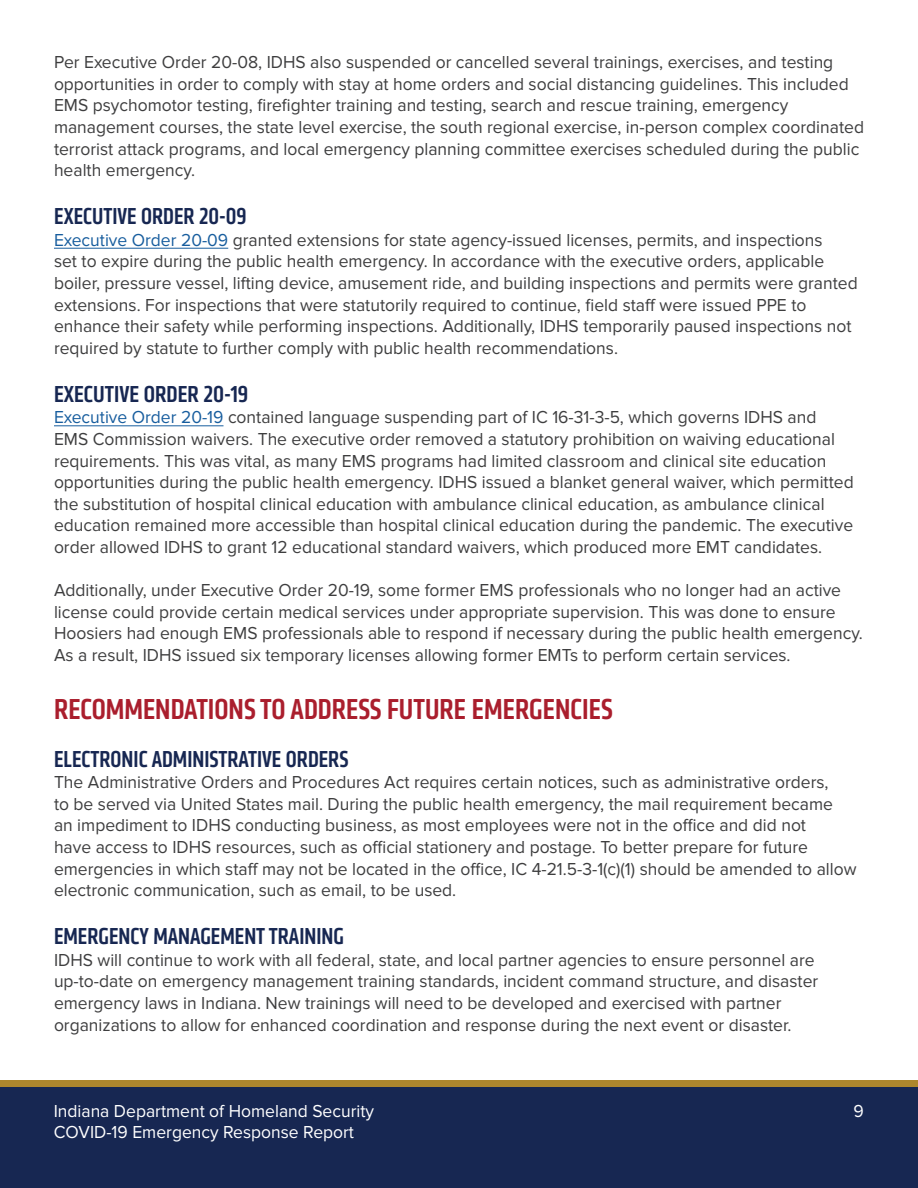
<style>
.page{position:relative;width:918px;height:1188px;background:#fff}
.page>*{position:absolute;margin:0;border:0;box-sizing:border-box;transform-origin:0 0}
.t1{font:500 condensed 30px "Klavika";color:#aa1e2d}
.t2{font:500 condensed 24px "Klavika";color:#172752}
.t3{font:18px/21.6px "Proxima Nova";color:#3e3e3f}
.t4{font:18px "Proxima Nova";color:#fff}
.s1{color:#175d9e}
</style>
<div class="page">
<div style="left:0;top:1080px;width:918px;height:100px;background:#ae872d"></div>
<div style="left:0;top:1088px;width:918px;height:100px;background:#172752"></div>
<hr style="left:54px;top:248px;width:174px;height:1px;background:#175d9e">
<hr style="left:54px;top:426px;width:169px;height:1px;background:#175d9e">
<p class="t3" style="left:54px;top:52px;width:812px">Per Executive Order 20-08, IDHS also suspended or cancelled several trainings, exercises, and testing opportunities in order to comply with stay at home orders and social distancing guidelines. This included EMS psychomotor testing, firefighter training and testing, search and rescue training, emergency management courses, the state level exercise, the south regional exercise, in-person complex coordinated terrorist attack programs, and local emergency planning committee exercises scheduled during the public health emergency.</p>
<p class="t2" style="left:54px;top:201px;width:194px">EXECUTIVE ORDER 20-09</p>
<p class="t3" style="left:54px;top:229px;width:805px"><span class="s1">Executive Order 20-09</span> granted extensions for state agency-issued licenses, permits, and inspections<br>set to expire during the public health emergency. In accordance with the executive orders, applicable boiler, pressure vessel, lifting device, amusement ride, and building inspections and permits were granted extensions. For inspections that were statutorily required to continue, field staff were issued PPE to enhance their safety while performing inspections. Additionally, IDHS temporarily paused inspections not required by statute to further comply with public health recommendations.</p>
<p class="t2" style="left:54px;top:379px;width:196px">EXECUTIVE ORDER 20-19</p>
<p class="t3" style="left:54px;top:407px;width:801px"><span class="s1">Executive Order 20-19</span> contained language suspending part of IC 16-31-3-5, which governs IDHS and EMS Commission waivers. The executive order removed a statutory prohibition on waiving educational requirements. This was vital, as many EMS programs had limited classroom and clinical site education opportunities during the public health emergency. IDHS issued a blanket general waiver, which permitted the substitution of hospital clinical education with ambulance clinical education, as ambulance clinical education remained more accessible than hospital clinical education during the pandemic. The executive order allowed IDHS to grant 12 educational standard waivers, which produced more EMT candidates.</p>
<p class="t3" style="left:54px;top:580px;width:810px">Additionally, under Executive Order 20-19, some former EMS professionals who no longer had an active license could provide certain medical services under appropriate supervision. This was done to ensure Hoosiers had enough EMS professionals able to respond if necessary during the public health emergency.<br>As a result, IDHS issued six temporary licenses allowing former EMTs to perform certain services.</p>
<p class="t1" style="left:54px;top:690px;width:560px">RECOMMENDATIONS TO ADDRESS FUTURE EMERGENCIES</p>
<p class="t2" style="left:54px;top:744px;width:296px">ELECTRONIC ADMINISTRATIVE ORDERS</p>
<p class="t3" style="left:54px;top:772px;width:804px">The Administrative Orders and Procedures Act requires certain notices, such as administrative orders,<br>to be served via United States mail. During the public health emergency, the mail requirement became<br>an impediment to IDHS conducting business, as most employees were not in the office and did not<br>have access to IDHS resources, such as official stationery and postage. To better prepare for future emergencies in which staff may not be located in the office, IC 4-21.5-3-1(c)(1) should be amended to allow electronic communication, such as email, to be used.</p>
<p class="t2" style="left:54px;top:921px;width:291px">EMERGENCY MANAGEMENT TRAINING</p>
<p class="t3" style="left:54px;top:949px;width:766px">IDHS will continue to work with all federal, state, and local partner agencies to ensure personnel are up-to-date on emergency management training standards, incident command structure, and disaster emergency laws in Indiana. New trainings will need to be developed and exercised with partner organizations to allow for enhanced coordination and response during the next event or disaster.</p>
<p class="t4" style="left:54px;top:1100px;width:322px">Indiana Department of Homeland Security</p>
<p class="t4" style="left:853px;top:1100px;width:12px">9</p>
<p class="t4" style="left:54px;top:1122px;width:302px">COVID-19 Emergency Response Report</p>
</div>
